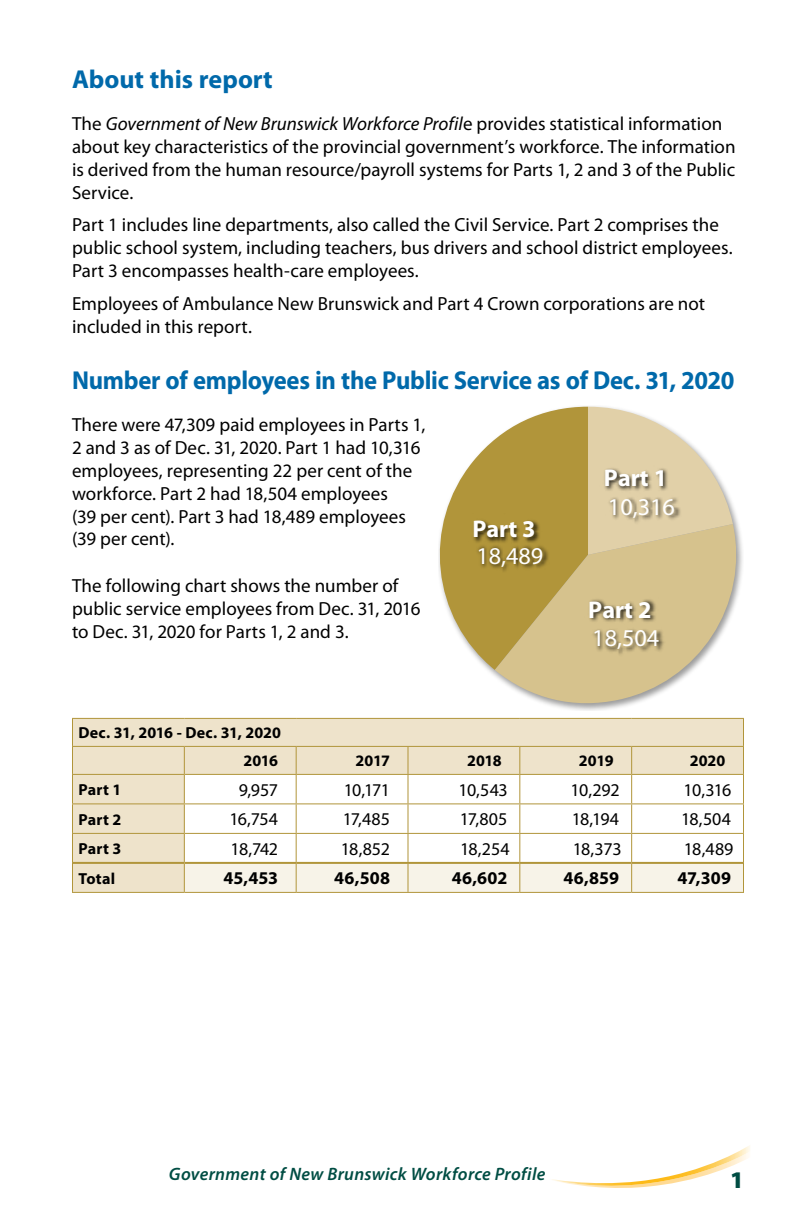
<style>
.page{position:relative;width:792px;height:1224px;background:#fff}
.page>*{position:absolute;margin:0;border:0;box-sizing:border-box;transform-origin:0 0}
.t1{font:700 26px "Myriad Pro";letter-spacing:-.01em;color:#0069aa;scale:.95 1}
.t2{font:700 26px "Myriad Pro";letter-spacing:-.01em;color:#0069aa}
.t3{font:24.2px "Myriad Pro";color:#fff}
.t4{font:700 24.2px "Myriad Pro";color:#fff}
.t5{font:900 24px "Myriad Pro";color:#004d43}
.t6{font:19px/22.8px "Myriad Pro";color:#000}
.t7{font:18px "Myriad Pro";letter-spacing:-.03em;color:#000}
.t8{font:italic 600 18px "Myriad Pro";letter-spacing:.015em;color:#004d43}
.t9{font:700 18px "Myriad Pro";color:#000}
.t10{font:700 16px/28px "Myriad Pro";letter-spacing:.01em;color:#000;text-align:right}
.s1{font-style:italic}
</style>
<div class="page">
<svg style="left:552px;top:1145px;width:198px;height:43px"></svg>
<div style="left:73px;top:719px;width:111px;height:173px;background:#eee3cb"></div>
<hr style="left:72px;top:803px;width:112px;height:1px;background:#b1953a">
<hr style="left:72px;top:833px;width:112px;height:1px;background:#b1953a">
<hr style="left:72px;top:774px;width:112px;height:1px;background:#b1953a">
<hr style="left:72px;top:892px;width:112px;height:1px;background:#b1953a">
<hr style="left:184px;top:892px;width:112px;height:1px;background:#b1953a">
<hr style="left:296px;top:892px;width:112px;height:1px;background:#b1953a">
<hr style="left:408px;top:892px;width:112px;height:1px;background:#b1953a">
<hr style="left:520px;top:892px;width:112px;height:1px;background:#b1953a">
<hr style="left:632px;top:892px;width:112px;height:1px;background:#b1953a">
<hr style="left:72px;top:718px;width:112px;height:1px;background:#b1953a">
<svg style="left:72px;top:719px;width:1px;height:173px"></svg>
<hr style="left:184px;top:718px;width:112px;height:1px;background:#b1953a">
<hr style="left:296px;top:718px;width:112px;height:1px;background:#b1953a">
<hr style="left:408px;top:718px;width:112px;height:1px;background:#b1953a">
<hr style="left:520px;top:718px;width:112px;height:1px;background:#b1953a">
<hr style="left:632px;top:718px;width:112px;height:1px;background:#b1953a">
<hr style="left:72px;top:746px;width:112px;height:1px;background:#b1953a">
<svg style="left:184px;top:719px;width:560px;height:173px"></svg>
<hr style="left:73px;top:862px;width:111px;height:2px;background:#b1953a">
<hr style="left:184px;top:862px;width:112px;height:2px;background:#b1953a">
<hr style="left:296px;top:862px;width:112px;height:2px;background:#b1953a">
<hr style="left:408px;top:862px;width:112px;height:2px;background:#b1953a">
<hr style="left:520px;top:862px;width:112px;height:2px;background:#b1953a">
<hr style="left:632px;top:862px;width:111px;height:2px;background:#b1953a">
<svg style="left:438px;top:407px;width:150px;height:263px;fill:#b1953a"></svg>
<svg style="left:495px;top:524px;width:248px;height:185px;fill:#d6c28d"></svg>
<svg style="left:588px;top:407px;width:145px;height:148px"></svg>
<img style="left:600px;top:463px;width:74px;height:36px">
<img style="left:605px;top:491px;width:76px;height:38px">
<img style="left:584px;top:594px;width:75px;height:37px">
<img style="left:590px;top:622px;width:76px;height:38px">
<img style="left:469px;top:513px;width:74px;height:36px">
<img style="left:474px;top:541px;width:76px;height:36px">
<h1 class="t2" style="left:72px;top:62px;width:202px">About this report</h1>
<p class="t6" style="left:72px;top:112px;width:665px">The <span class="s1">Government of New Brunswick Workforce Profil</span>e provides statistical information about key characteristics of the provincial government’s workforce. The information is derived from the human resource/payroll systems for Parts 1, 2 and 3 of the Public Service.</p>
<p class="t6" style="left:72px;top:213px;width:662px">Part 1 includes line departments, also called the Civil Service. Part 2 comprises the public school system, including teachers, bus drivers and school district employees.<br>Part 3 encompasses health-care employees.</p>
<p class="t6" style="left:72px;top:292px;width:635px">Employees of Ambulance New Brunswick and Part 4 Crown corporations are not included in this report.</p>
<h1 class="t1" style="left:72px;top:363px;width:699px">Number of employees in the Public Service as of Dec. 31, 2020</h1>
<p class="t6" style="left:72px;top:413px;width:355px">There were 47,309 paid employees in Parts 1, 2 and 3 as of Dec. 31, 2020. Part 1 had 10,316 employees, representing 22 per cent of the workforce. Part 2 had 18,504 employees<br>(39 per cent). Part 3 had 18,489 employees (39 per cent).</p>
<p class="t6" style="left:72px;top:574px;width:350px">The following chart shows the number of public service employees from Dec. 31, 2016 to Dec. 31, 2020 for Parts 1, 2 and 3.</p>
<p class="t4" style="left:604px;top:462px;width:65px">Part 1</p>
<p class="t3" style="left:608px;top:492px;width:69px">10,316</p>
<p class="t4" style="left:472px;top:513px;width:65px">Part 3</p>
<p class="t3" style="left:476px;top:541px;width:69px">18,489</p>
<p class="t4" style="left:588px;top:594px;width:65px">Part 2</p>
<p class="t3" style="left:592px;top:623px;width:69px">18,504</p>
<p class="t10" style="left:78px;top:718px;width:204px">Dec. 31, 2016 - Dec. 31, 2020<br>2016</p>
<p class="t10" style="left:356px;top:746px;width:36px">2017</p>
<p class="t10" style="left:467px;top:746px;width:36px">2018</p>
<p class="t10" style="left:579px;top:746px;width:36px">2019</p>
<p class="t10" style="left:690px;top:746px;width:37px">2020</p>
<p class="t10" style="left:78px;top:775px;width:44px">Part 1</p>
<p class="t7" style="left:239px;top:779px;width:41px">9,957</p>
<p class="t7" style="left:344px;top:779px;width:48px">10,171</p>
<p class="t7" style="left:459px;top:779px;width:51px">10,543</p>
<p class="t7" style="left:571px;top:779px;width:51px">10,292</p>
<p class="t7" style="left:684px;top:779px;width:49px">10,316</p>
<p class="t10" style="left:78px;top:805px;width:44px">Part 2</p>
<p class="t7" style="left:229px;top:808px;width:50px">16,754</p>
<p class="t7" style="left:343px;top:808px;width:49px">17,485</p>
<p class="t7" style="left:460px;top:808px;width:49px">17,805</p>
<p class="t7" style="left:572px;top:808px;width:49px">18,194</p>
<p class="t7" style="left:681px;top:808px;width:51px">18,504</p>
<p class="t10" style="left:78px;top:834px;width:44px">Part 3</p>
<p class="t7" style="left:231px;top:838px;width:49px">18,742</p>
<p class="t7" style="left:341px;top:838px;width:51px">18,852</p>
<p class="t7" style="left:460px;top:838px;width:51px">18,254</p>
<p class="t7" style="left:573px;top:838px;width:50px">18,373</p>
<p class="t7" style="left:684px;top:838px;width:51px">18,489</p>
<p class="t10" style="left:78px;top:864px;width:38px">Total</p>
<p class="t9" style="left:223px;top:867px;width:56px">45,453</p>
<p class="t9" style="left:334px;top:867px;width:57px">46,508</p>
<p class="t9" style="left:452px;top:867px;width:57px">46,602</p>
<p class="t9" style="left:564px;top:867px;width:57px">46,859</p>
<p class="t9" style="left:678px;top:867px;width:55px">47,309</p>
<p class="t8" style="left:169px;top:1163px;width:378px">Government of New Brunswick Workforce Profile</p>
<p class="t5" style="left:730px;top:1164px;width:15px">1</p>
</div>
